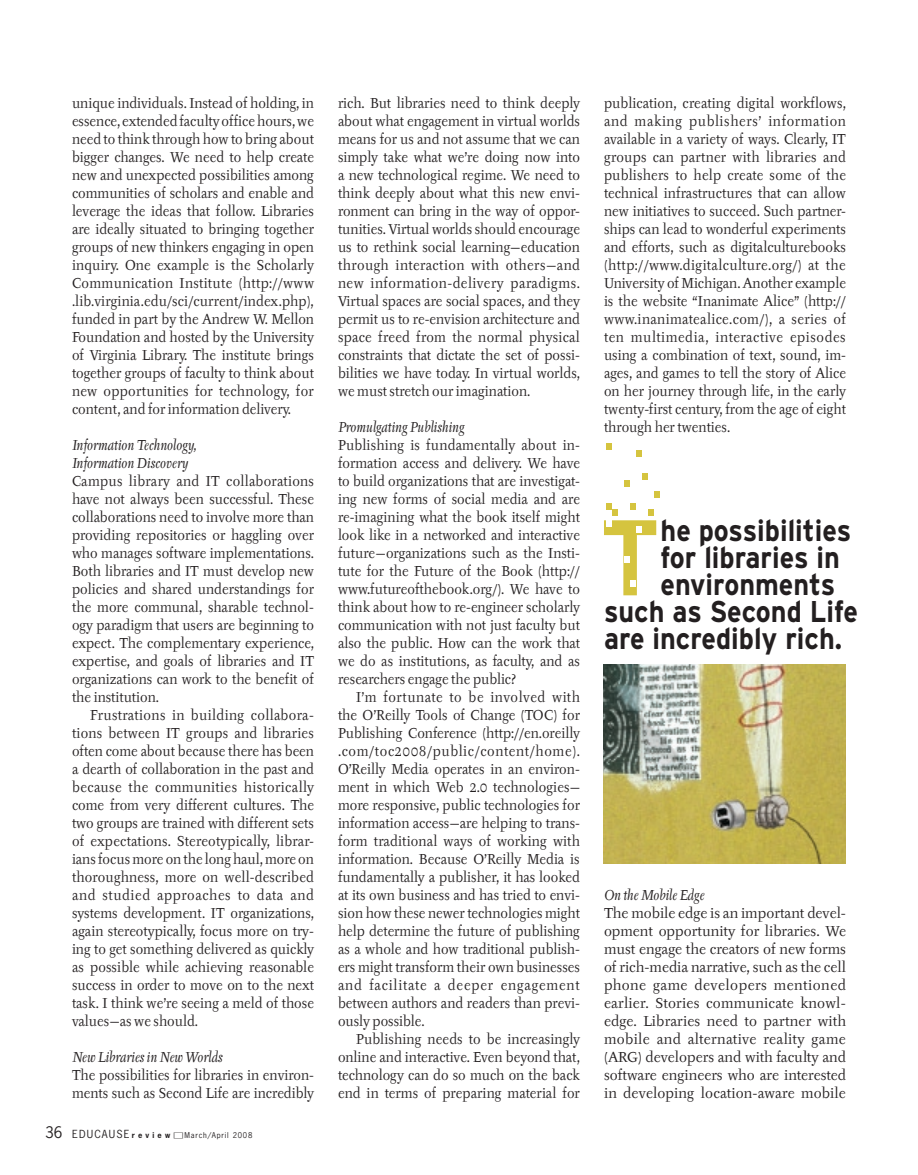
<style>
.page{position:relative;width:918px;height:1175px;background:#fff}
.page>*{position:absolute;margin:0;border:0;box-sizing:border-box;transform-origin:0 0}
.t1{font:700 107.1px "Interstate";color:#d5c43f;scale:.9 1}
.t2{font:700 30px "Interstate";color:#231f20;scale:.9 1}
.t3{font:14.25px/18px "Tyfa ITC";color:#231f20;text-align:justify;scale:.9 1}
.t4{font:14.25px/18px "Tyfa ITC";color:#231f20;text-align:justify;scale:.95 1}
.t5{font:italic 14.25px/18px "Tyfa ITC";color:#231f20;scale:.9 1}
.t6{font:10.5px "News Gothic";letter-spacing:.105em;color:#231f20}
.t7{font:7.5px "News Gothic";letter-spacing:.105em;color:#231f20}
.s1{font-size:15px}
.s2{font-weight:700;font-size:7.5px}
</style>
<div class="page">
<svg style="left:636px;top:450px;width:6px;height:6px"></svg>
<svg style="left:642px;top:473px;width:6px;height:6px"></svg>
<svg style="left:654px;top:491px;width:6px;height:6px"></svg>
<svg style="left:624px;top:480px;width:6px;height:6px"></svg>
<svg style="left:630px;top:503px;width:6px;height:6px"></svg>
<svg style="left:648px;top:509px;width:6px;height:6px"></svg>
<svg style="left:606px;top:503px;width:12px;height:13px"></svg>
<svg style="left:606px;top:443px;width:6px;height:6px"></svg>
<img style="left:604px;top:664px;width:242px;height:199px">
<p class="t3" style="left:72px;top:94px;width:271px">unique individuals. Instead of holding, in essence, extended faculty office hours, we need to think through how to bring about bigger changes. We need to help create new and unexpected possibilities among communities of scholars and enable and leverage the ideas that follow. Libraries are ideally situated to bringing together groups of new thinkers engaging in open inquiry. One example is the Scholarly Communication Institute (http://www .lib.virginia.edu/sci/current/index.php), funded in part by the Andrew W. Mellon Foundation and hosted by the University of Virginia Library. The institute brings together groups of faculty to think about new opportunities for technology, for content, and for information delivery.</p>
<p class="t5" style="left:72px;top:436px;width:140px">Information Technology,<br>Information Discovery</p>
<p class="t3" style="left:72px;top:472px;width:271px">Campus library and IT collaborations have not always been successful. These collaborations need to involve more than providing repositories or haggling over who manages software implementations.<br>Both libraries and IT must develop new policies and shared understandings for the more communal, sharable technol&shy;ogy paradigm that users are beginning to expect. The complementary experience, expertise, and goals of libraries and IT organizations can work to the benefit of the institution.</p>
<p class="t3" style="left:72px;top:706px;width:271px;text-indent:18px">Frustrations in building collabora&shy;tions between IT groups and libraries often come about because there has been a dearth of collaboration in the past and because the communities historically come from very different cultures. The two groups are trained with different sets of expectations. Stereotypically, librar&shy;ians focus more on the long haul, more on thoroughness, more on well-described and studied approaches to data and systems development. IT organizations, again stereotypically, focus more on try&shy;ing to get something delivered as quickly as possible while achieving reasonable success in order to move on to the next task. I think we’re seeing a meld of those values—as we should.</p>
<p class="t5" style="left:72px;top:1048px;width:169px">New Libraries in New Worlds</p>
<p class="t3" style="left:72px;top:1066px;width:270px">The possibilities for libraries in environ&shy;ments such as Second Life are incredibly</p>
<p class="t6" style="left:45px;top:1127px;width:127px"><span class="s1">36</span> EDUCAUSE <span class="s2">r e v i e w</span></p>
<p class="t7" style="left:185px;top:1130px;width:69px">MARCH/APRIL 2008</p>
<p class="t3" style="left:338px;top:94px;width:271px">rich. But libraries need to think deeply about what engagement in virtual worlds means for us and not assume that we can simply take what we’re doing now into a new technological regime. We need to think deeply about what this new envi&shy;ronment can bring in the way of oppor&shy;tunities. Virtual worlds should encourage us to rethink social learning—education through interaction with others—and new information-delivery paradigms.<br>Virtual spaces are social spaces, and they permit us to re-envision architecture and space freed from the normal physical constraints that dictate the set of possi&shy;bilities we have today. In virtual worlds, we must stretch our imagination.</p>
<p class="t5" style="left:338px;top:418px;width:142px">Promulgating Publishing</p>
<p class="t3" style="left:338px;top:436px;width:271px">Publishing is fundamentally about in&shy;formation access and delivery. We have to build organizations that are investigat&shy;ing new forms of social media and are re-imagining what the book itself might look like in a networked and interactive future—organizations such as the Insti&shy;tute for the Future of the Book (http:// www.futureofthebook.org/). We have to think about how to re-engineer scholarly communication with not just faculty but also the public. How can the work that we do as institutions, as faculty, and as researchers engage the public?</p>
<p class="t3" style="left:338px;top:688px;width:271px;text-indent:18px">I’m fortunate to be involved with the O’Reilly Tools of Change (TOC) for Publishing Conference (http://en.oreilly .com/toc2008/public/content/home).<br>O’Reilly Media operates in an environ&shy;ment in which Web 2.0 technologies— more responsive, public technologies for information access—are helping to trans&shy;form traditional ways of working with information. Because O’Reilly Media is fundamentally a publisher, it has looked at its own business and has tried to envi&shy;sion how these newer technologies might help determine the future of publishing as a whole and how traditional publish&shy;ers might transform their own businesses and facilitate a deeper engagement between authors and readers than previ&shy;ously possible.</p>
<p class="t3" style="left:338px;top:1030px;width:270px;text-indent:18px">Publishing needs to be increasingly online and interactive. Even beyond that, technology can do so much on the back end in terms of preparing material for</p>
<p class="t3" style="left:604px;top:94px;width:270px">publication, creating digital workflows, and making publishers’ information available in a variety of ways. Clearly, IT groups can partner with libraries and publishers to help create some of the technical infrastructures that can allow new initiatives to succeed. Such partner&shy;ships can lead to wonderful experiments and efforts, such as digitalculturebooks (http://www.digitalculture.org/) at the University of Michigan. Another example is the website “Inanimate Alice” (http:// www.inanimatealice.com/), a series of ten multimedia, interactive episodes using a combination of text, sound, im&shy;ages, and games to tell the story of Alice on her journey through life, in the early twenty-first century, from the age of eight through her twenties.</p>
<h1 class="t1" style="left:600px;top:498px;width:69px">T</h1>
<h2 class="t2" style="left:661px;top:514px;width:213px">he possibilities</h2>
<h2 class="t2" style="left:661px;top:541px;width:201px">for libraries in</h2>
<h2 class="t2" style="left:661px;top:568px;width:196px">environments</h2>
<h2 class="t2" style="left:604px;top:595px;width:284px">such as Second Life</h2>
<h2 class="t2" style="left:604px;top:622px;width:266px">are incredibly rich.</h2>
<p class="t5" style="left:604px;top:886px;width:113px">On the Mobile Edge</p>
<p class="t4" style="left:604px;top:904px;width:256px">The mobile edge is an important devel&shy;opment opportunity for libraries. We must engage the creators of new forms of rich-media narrative, such as the cell phone game developers mentioned earlier. Stories communicate knowl&shy;edge. Libraries need to partner with mobile and alternative reality game (ARG) developers and with faculty and software engineers who are interested in developing location-aware mobile</p>
</div>
